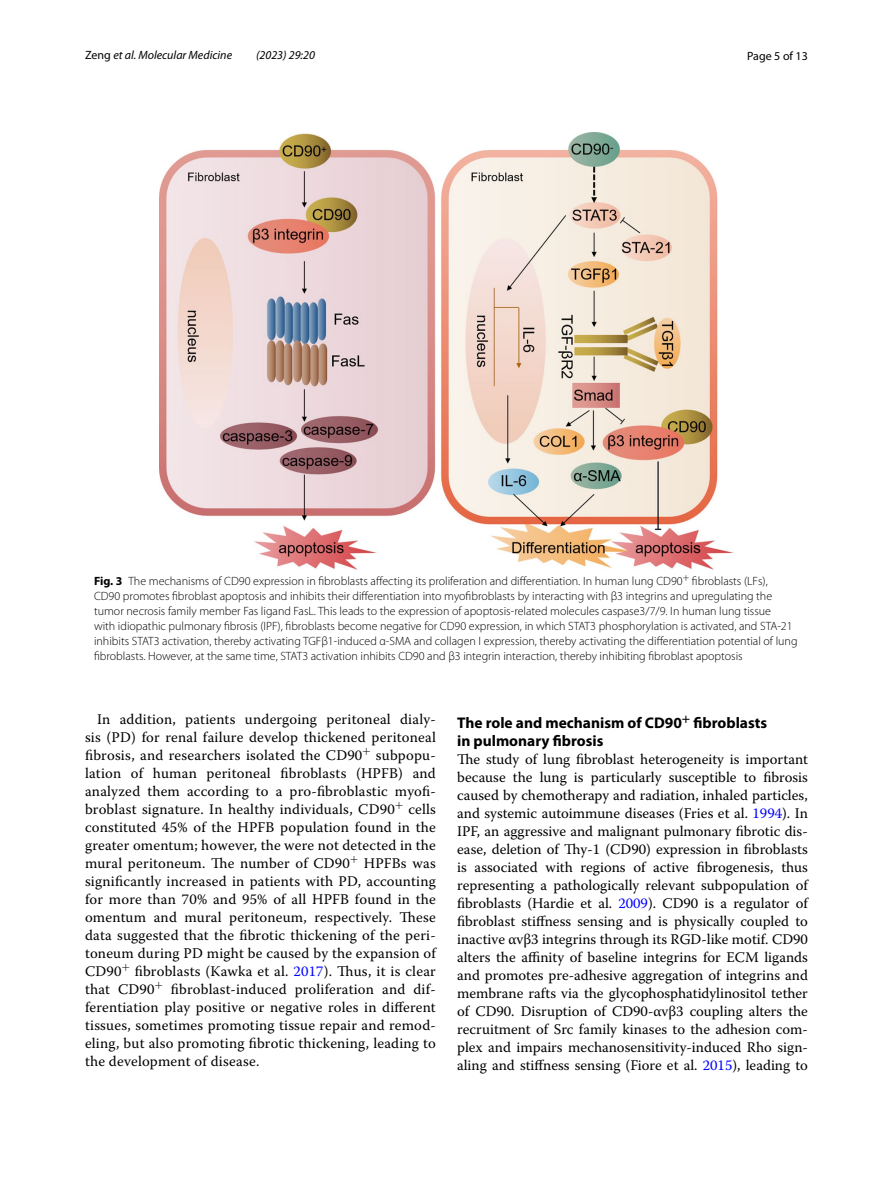
<style>
.page{position:relative;width:893px;height:1187px;background:#fff}
.page>*{position:absolute;margin:0;border:0;box-sizing:border-box;transform-origin:0 0}
.t1{font:700 15.45px/18px "Myriad Pro";color:#000}
.t2{font:14.7px/18px "Warnock Pro";letter-spacing:.01em;color:#000;text-align:justify}
.t3{font:300 12px/15px "Myriad Pro";color:#000}
.t4{font:italic 12px "Myriad Pro";color:#000}
.t5{font:12px "Myriad Pro";color:#000}
.s1{font-style:normal}
.s2{font-weight:700}
.s3{color:#00f}
</style>
<div class="page">
<img style="left:159px;top:133px;width:574px;height:437px">
<p class="t4" style="left:85px;top:48px;width:149px"><span class="s1">Zeng</span> et al. Molecular Medicine</p>
<p class="t4" style="left:256px;top:48px;width:60px">(2023) 29:20</p>
<p class="t5" style="left:747px;top:48px;width:62px">Page 5 of 13</p>
<p class="t3" style="left:94px;top:573px;width:705px"><span class="s2">Fig. 3</span> The mechanisms of CD90 expression in fibroblasts affecting its proliferation and differentiation. In human lung CD90<sup>+</sup> fibroblasts (LFs),<br>CD90 promotes fibroblast apoptosis and inhibits their differentiation into myofibroblasts by interacting with β3 integrins and upregulating the tumor necrosis family member Fas ligand FasL. This leads to the expression of apoptosis-related molecules caspase3/7/9. In human lung tissue<br>with idiopathic pulmonary fibrosis (IPF), fibroblasts become negative for CD90 expression, in which STAT3 phosphorylation is activated, and STA-21 inhibits STAT3 activation, thereby activating TGFβ1-induced α-SMA and collagen I expression, thereby activating the differentiation potential of lung fibroblasts. However, at the same time, STAT3 activation inhibits CD90 and β3 integrin interaction, thereby inhibiting fibroblast apoptosis</p>
<p class="t2" style="left:85px;top:710px;width:352px;text-indent:12px">In addition, patients undergoing peritoneal dialy&shy;sis (PD) for renal failure develop thickened peritoneal fibrosis, and researchers isolated the CD90<sup>+</sup> subpopu&shy;lation of human peritoneal fibroblasts (HPFB) and analyzed them according to a pro-fibroblastic myofi&shy;broblast signature. In healthy individuals, CD90<sup>+</sup> cells constituted 45% of the HPFB population found in the greater omentum; however, the were not detected in the mural peritoneum. The number of CD90<sup>+</sup> HPFBs was significantly increased in patients with PD, accounting for more than 70% and 95% of all HPFB found in the omentum and mural peritoneum, respectively. These data suggested that the fibrotic thickening of the peri&shy;toneum during PD might be caused by the expansion of CD90<sup>+</sup> fibroblasts (Kawka et al. <span class="s3">2017</span>). Thus, it is clear that CD90<sup>+</sup> fibroblast-induced proliferation and dif&shy;ferentiation play positive or negative roles in different tissues, sometimes promoting tissue repair and remod&shy;eling, but also promoting fibrotic thickening, leading to the development of disease.</p>
<p class="t1" style="left:457px;top:713px;width:312px">The role and mechanism of CD90<sup>+</sup> fibroblasts in pulmonary fibrosis</p>
<p class="t2" style="left:457px;top:750px;width:352px">The study of lung fibroblast heterogeneity is important because the lung is particularly susceptible to fibrosis caused by chemotherapy and radiation, inhaled particles, and systemic autoimmune diseases (Fries et al. <span class="s3">1994</span>). In IPF, an aggressive and malignant pulmonary fibrotic dis&shy;ease, deletion of Thy-1 (CD90) expression in fibroblasts is associated with regions of active fibrogenesis, thus representing a pathologically relevant subpopulation of fibroblasts (Hardie et al. <span class="s3">2009</span>). CD90 is a regulator of fibroblast stiffness sensing and is physically coupled to inactive αvβ3 integrins through its RGD-like motif. CD90 alters the affinity of baseline integrins for ECM ligands and promotes pre-adhesive aggregation of integrins and membrane rafts via the glycophosphatidylinositol tether of CD90. Disruption of CD90-αvβ3 coupling alters the recruitment of Src family kinases to the adhesion com&shy;plex and impairs mechanosensitivity-induced Rho sign&shy;aling and stiffness sensing (Fiore et al. <span class="s3">2015</span>), leading to</p>
</div>
